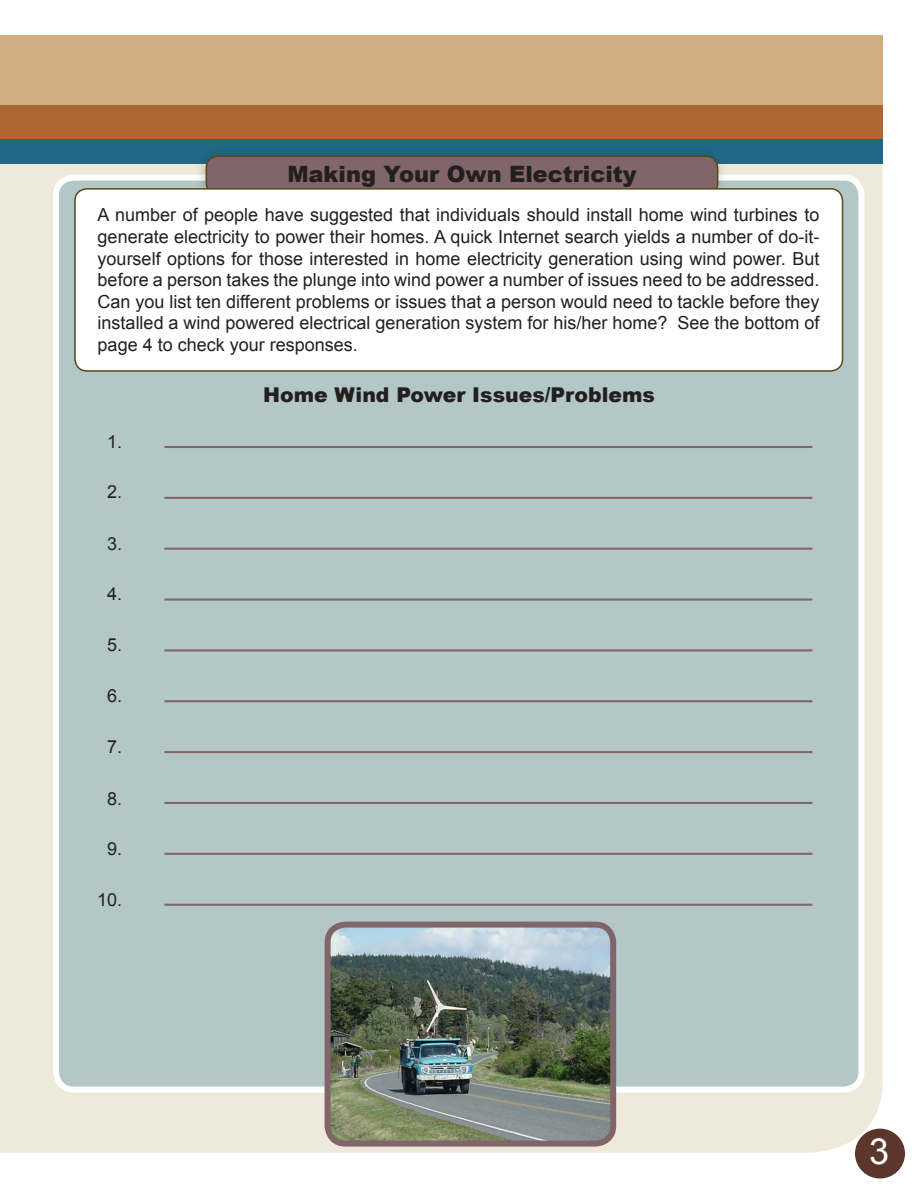
<style>
.page{position:relative;width:918px;height:1188px;background:#fff}
.page>*{position:absolute;margin:0;border:0;box-sizing:border-box;transform-origin:0 0}
.t1{font:36px "Arial";color:#fff}
.t2{font:900 22.5px "Arial";color:#231f20}
.t3{font:900 20.4px "Arial";color:#231f20}
.t4{font:18px/21.6px "Arial";color:#231f20;text-align:justify}
</style>
<div class="page">
<div style="left:0;top:36px;width:883px;height:1117px;background:#eee9db"></div>
<div style="left:0;top:35px;width:882px;height:77px;background:#d0ae82"></div>
<div style="left:0;top:125px;width:882px;height:38px;background:#1f6986"></div>
<div style="left:0;top:105px;width:882px;height:33px;background:#ae6630"></div>
<div style="left:56px;top:178px;width:806px;height:912px;background:#b3c8c6;border-radius:18px"></div>
<div style="left:53px;top:175px;width:812px;height:918px;border:6px solid #fff;border-radius:18px"></div>
<div style="left:193px;top:145px;width:536px;height:63px;background:#231f20;opacity:.24"></div>
<div style="left:206px;top:156px;width:512px;height:39px;background:#80666a;border-radius:12px"></div>
<div style="left:206px;top:155px;width:512px;height:41px;border:2px solid #57481a;border-radius:12px"></div>
<div style="left:75px;top:189px;width:768px;height:182px;background:#fff;border-radius:12px"></div>
<div style="left:74px;top:188px;width:769px;height:184px;border:2px solid #57481a;border-radius:12px"></div>
<div style="left:856px;top:1129px;width:48px;height:49px;background:#5c352b;border-radius:50%"></div>
<div style="left:855px;top:1129px;width:50px;height:50px;border:2px solid #5c352b;border-radius:50%"></div>
<hr style="left:164px;top:446px;width:648px;height:2px;background:#80666a">
<hr style="left:164px;top:497px;width:648px;height:2px;background:#80666a">
<hr style="left:164px;top:548px;width:648px;height:2px;background:#80666a">
<hr style="left:164px;top:599px;width:648px;height:2px;background:#80666a">
<hr style="left:164px;top:649px;width:648px;height:2px;background:#80666a">
<hr style="left:164px;top:700px;width:648px;height:2px;background:#80666a">
<hr style="left:164px;top:751px;width:648px;height:2px;background:#80666a">
<hr style="left:164px;top:802px;width:648px;height:2px;background:#80666a">
<hr style="left:164px;top:853px;width:648px;height:2px;background:#80666a">
<hr style="left:164px;top:904px;width:648px;height:2px;background:#80666a">
<img style="left:329px;top:929px;width:284px;height:215px">
<div style="left:325px;top:922px;width:291px;height:225px;border:6px solid #80666a;border-radius:18px"></div>
<p class="t2" style="left:287px;top:158px;width:351px">Making Your Own Electricity</p>
<p class="t4" style="left:98px;top:204px;width:723px">A number of people have suggested that individuals should install home wind turbines to generate electricity to power their homes. A quick Internet search yields a number of do-it&shy;yourself options for those interested in home electricity generation using wind power. But before a person takes the plunge into wind power a number of issues need to be addressed.<br>Can you list ten different problems or issues that a person would need to tackle before they installed a wind powered electrical generation system for his/her home? See the bottom of page 4 to check your responses.</p>
<p class="t3" style="left:263px;top:380px;width:394px">Home Wind Power Issues/Problems</p>
<p class="t4" style="left:107px;top:431px;width:17px">1.</p>
<p class="t4" style="left:107px;top:481px;width:17px">2.</p>
<p class="t4" style="left:107px;top:533px;width:17px">3.</p>
<p class="t4" style="left:107px;top:583px;width:17px">4.</p>
<p class="t4" style="left:107px;top:634px;width:17px">5.</p>
<p class="t4" style="left:107px;top:685px;width:17px">6.</p>
<p class="t4" style="left:107px;top:736px;width:17px">7.</p>
<p class="t4" style="left:107px;top:788px;width:17px">8.</p>
<p class="t4" style="left:107px;top:838px;width:17px">9.</p>
<p class="t4" style="left:97px;top:889px;width:27px">10.</p>
<p class="t1" style="left:869px;top:1128px;width:22px">3</p>
</div>
